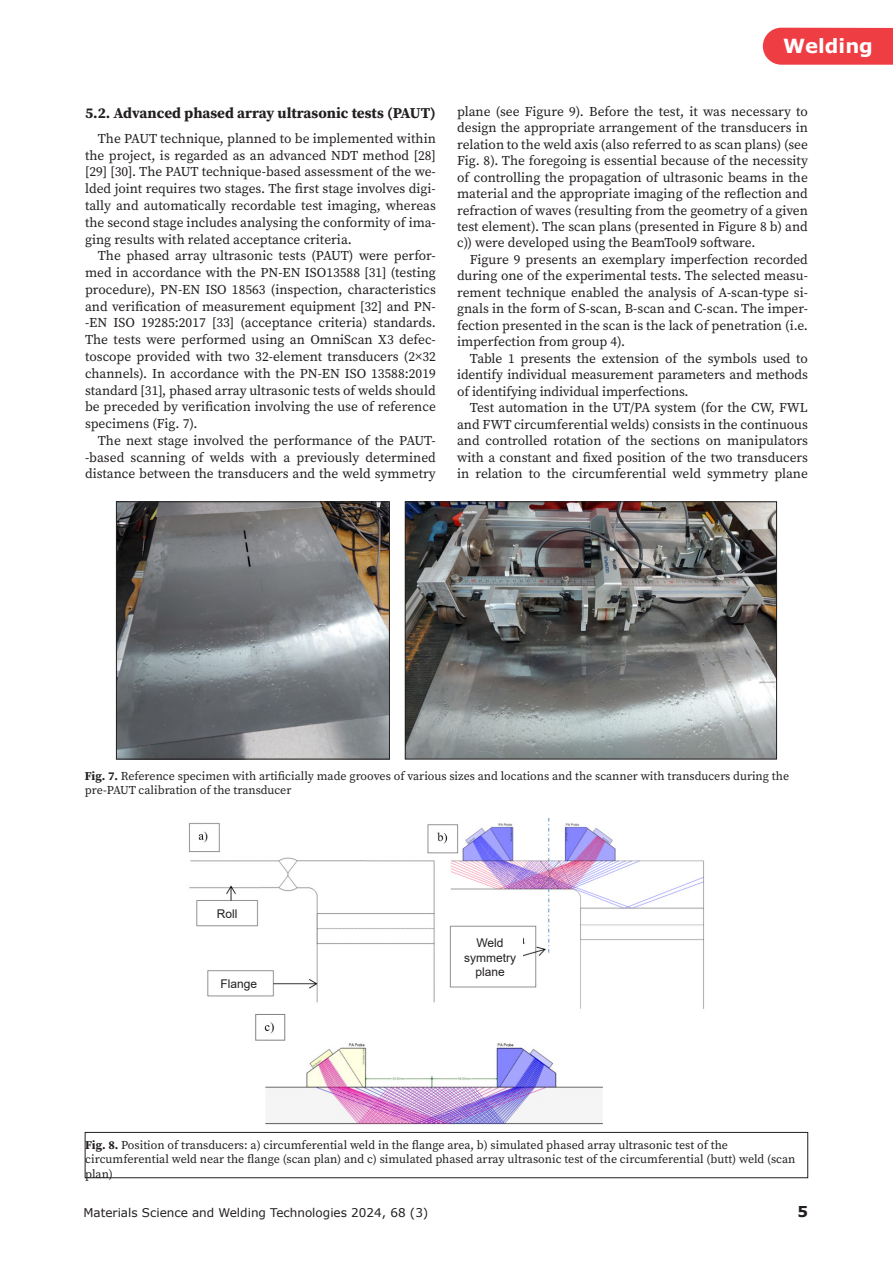
<style>
.page{position:relative;width:893px;height:1263px;background:#fff}
.page>*{position:absolute;margin:0;border:0;box-sizing:border-box;transform-origin:0 0}
.t1{font:700 19.65px "Verdana";color:#fff}
.podtytul_1_1{font:700 15px "Source Serif Pro";color:#231f20}
.t2{font:700 15px "Verdana";color:#231f20}
.tekst_główny{font:13.5px/16.5px "Source Serif Pro";color:#231f20;text-align:justify}
.Podpis_rys{font:12px/14.4px "Source Serif Pro";color:#231f20}
.t3{font:12px "Verdana";color:#231f20}
.tekst_główny-2{font:12px/14.4px "Arial";color:#231f20;text-align:center}
.s1{font-weight:700}
</style>
<div class="page">
<img style="left:118px;top:504px;width:270px;height:253px">
<div style="left:116px;top:502px;width:274px;height:257px;border:1px solid #231f20"></div>
<img style="left:407px;top:504px;width:368px;height:253px">
<div style="left:405px;top:502px;width:372px;height:257px;border:1px solid #231f20"></div>
<div style="left:85px;top:1132px;width:723px;height:46px;border:1px solid #231f20"></div>
<img style="left:189px;top:819px;width:515px;height:306px">
<div style="left:200px;top:902px;width:54px;height:22px;background:#fff"></div>
<div style="left:212px;top:973px;width:54px;height:21px;background:#fff"></div>
<div style="left:457px;top:931px;width:66px;height:52px;background:#fff"></div>
<div style="left:763px;top:28px;width:130px;height:37px;background:#ee3d43"></div>
<p class="podtytul_1_1" style="left:85px;top:102px;width:352px">5.2. Advanced phased array ultrasonic tests (PAUT)</p>
<p class="tekst_główny" style="left:85px;top:130px;width:352px;text-indent:13px">The PAUT technique, planned to be implemented within the project, is regarded as an advanced NDT method [28] [29] [30]. The PAUT technique-based assessment of the we&shy;lded joint requires two stages. The first stage involves digi&shy;tally and automatically recordable test imaging, whereas the second stage includes analysing the conformity of ima&shy;ging results with related acceptance criteria.</p>
<p class="tekst_główny" style="left:85px;top:247px;width:352px;text-indent:13px">The phased array ultrasonic tests (PAUT) were perfor&shy;med in accordance with the PN-EN ISO13588 [31] (testing procedure), PN-EN ISO 18563 (inspection, characteristics and verification of measurement equipment [32] and PN--EN ISO 19285:2017 [33] (acceptance criteria) standards.<br>The tests were performed using an OmniScan X3 defec&shy;toscope provided with two 32-element transducers (2×32 channels). In accordance with the PN-EN ISO 13588:2019 standard [31], phased array ultrasonic tests of welds should be preceded by verification involving the use of reference specimens (Fig. 7).</p>
<p class="tekst_główny" style="left:85px;top:432px;width:352px;text-indent:13px">The next stage involved the performance of the PAUT--based scanning of welds with a previously determined distance between the transducers and the weld symmetry</p>
<h1 class="t1" style="left:783px;top:32px;width:91px">Welding</h1>
<p class="tekst_główny" style="left:457px;top:103px;width:352px">plane (see Figure 9). Before the test, it was necessary to design the appropriate arrangement of the transducers in relation to the weld axis (also referred to as scan plans) (see Fig. 8). The foregoing is essential because of the necessity of controlling the propagation of ultrasonic beams in the material and the appropriate imaging of the reflection and refraction of waves (resulting from the geometry of a given test element). The scan plans (presented in Figure 8 b) and c)) were developed using the BeamTool9 software.</p>
<p class="tekst_główny" style="left:457px;top:251px;width:352px;text-indent:13px">Figure 9 presents an exemplary imperfection recorded during one of the experimental tests. The selected measu&shy;rement technique enabled the analysis of A-scan-type si&shy;gnals in the form of S-scan, B-scan and C-scan. The imper&shy;fection presented in the scan is the lack of penetration (i.e. imperfection from group 4).</p>
<p class="tekst_główny" style="left:457px;top:350px;width:352px;text-indent:13px">Table 1 presents the extension of the symbols used to identify individual measurement parameters and methods of identifying individual imperfections.</p>
<p class="tekst_główny" style="left:457px;top:399px;width:352px;text-indent:13px">Test automation in the UT/PA system (for the CW, FWL and FWT circumferential welds) consists in the continuous and controlled rotation of the sections on manipulators with a constant and fixed position of the two transducers in relation to the circumferential weld symmetry plane</p>
<p class="Podpis_rys" style="left:85px;top:769px;width:706px"><span class="s1">Fig. 7.</span> Reference specimen with artificially made grooves of various sizes and locations and the scanner with transducers during the pre-PAUT calibration of the transducer</p>
<p class="tekst_główny-2" style="left:217px;top:906px;width:22px">Roll</p>
<p class="tekst_główny-2" style="left:220px;top:976px;width:38px">Flange</p>
<p class="tekst_główny-2" style="left:464px;top:936px;width:53px">Weld symmetry plane</p>
<p class="Podpis_rys" style="left:85px;top:1137px;width:712px"><span class="s1">Fig. 8.</span> Position of transducers: a) circumferential weld in the flange area, b) simulated phased array ultrasonic test of the circumferential weld near the flange (scan plan) and c) simulated phased array ultrasonic test of the circumferential (butt) weld (scan plan)</p>
<p class="t3" style="left:83px;top:1204px;width:347px">Materials Science and Welding Technologies 2024, 68 (3)</p>
<p class="t2" style="left:797px;top:1201px;width:12px">5</p>
</div>
